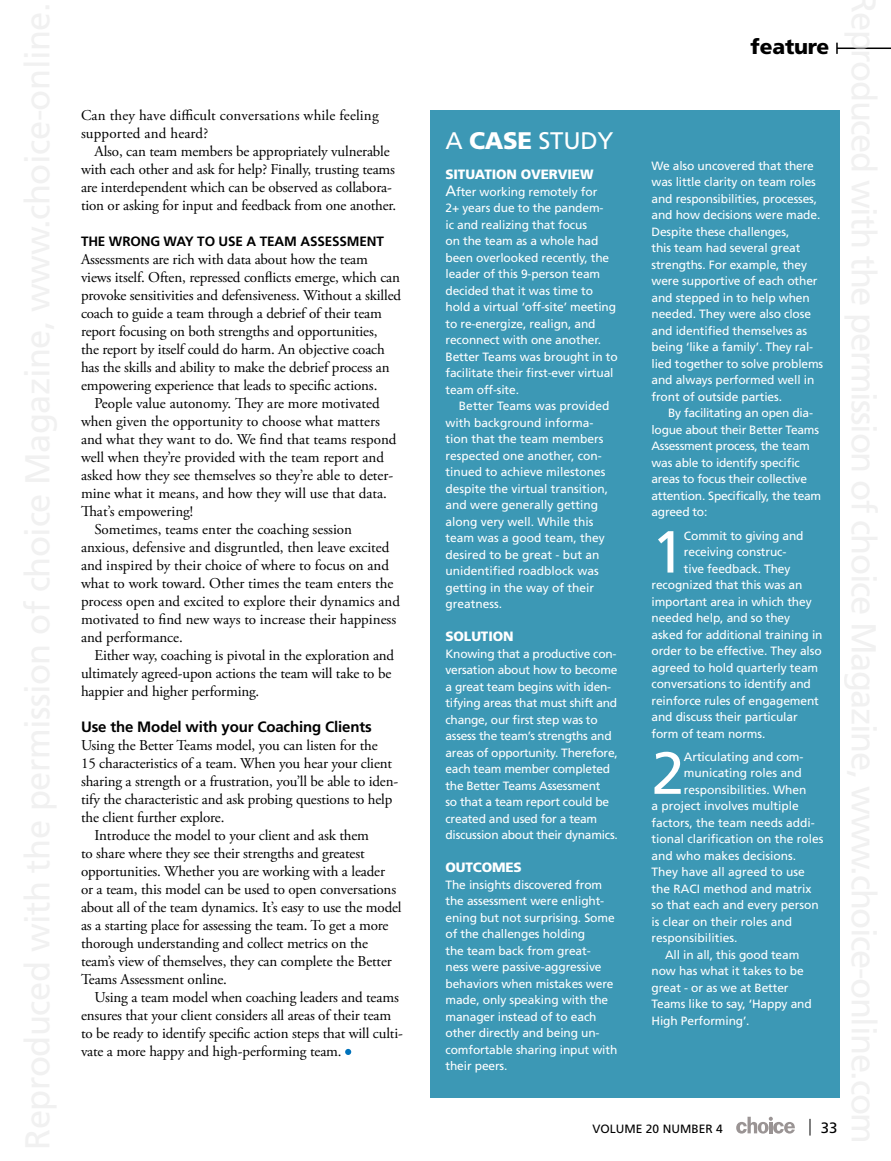
<style>
.page{position:relative;width:891px;height:1161px;background:#fff}
.page>*{position:absolute;margin:0;border:0;box-sizing:border-box;transform-origin:0 0}
.t1{font:59.25px "Frutiger";color:#fff}
.t2{font:24px "Frutiger";letter-spacing:-.01em;color:#fff}
.t3{font:900 21px "Frutiger";letter-spacing:-.01em;color:#000}
.t4{font:15px/18px "Adobe Garamond Pro";letter-spacing:-.01em;color:#000;text-align:center}
.t5{font:15px/18px "Adobe Garamond Pro";letter-spacing:.01em;color:#000}
.t6{font:700 15px "Frutiger";letter-spacing:-.01em;color:#000}
.t7{font:15px "Frutiger";color:#000}
.t8{font:900 13.5px "Frutiger";letter-spacing:-.01em;color:#fff}
.t9{font:700 13.5px "Frutiger";letter-spacing:-.01em;color:#000}
.t10{font:12px/16.5px "Frutiger";letter-spacing:-.01em;color:#fff}
.t11{font:12px "Frutiger";color:#000}
.s1{font-weight:900}
.s2{font-size:15px}
</style>
<div class="page">
<svg style="left:736px;top:1117px;width:59px;height:17px"></svg>
<svg style="left:810px;top:1119px;width:1px;height:17px"></svg>
<div style="left:430px;top:110px;width:410px;height:988px;background:#3c98b5"></div>
<hr style="left:837px;top:48px;width:54px;height:1px;background:#000">
<svg style="left:836px;top:43px;width:2px;height:11px"></svg>
<svg style="left:345px;top:1049px;width:6px;height:6px"></svg>
<p class="t5" style="left:81px;top:107px;width:299px">Can they have difficult conversations while feeling supported and heard?</p>
<p class="t4" style="left:81px;top:143px;width:317px">Also, can team members be appropriately vulnerable with each other and ask for help? Finally, trusting teams are interdependent which can be observed as collabora&shy;tion or asking for input and feedback from one another.</p>
<p class="t9" style="left:81px;top:234px;width:305px">THE WRONG WAY TO USE A TEAM ASSESSMENT</p>
<p class="t4" style="left:81px;top:251px;width:322px;text-align:left">Assessments are rich with data about how the team views itself. Often, repressed conflicts emerge, which can provoke sensitivities and defensiveness. Without a skilled coach to guide a team through a debrief of their team report focusing on both strengths and opportunities,<br>the report by itself could do harm. An objective coach has the skills and ability to make the debrief process an empowering experience that leads to specific actions.</p>
<p class="t4" style="left:94px;top:395px;width:287px">People value autonomy. They are more motivated</p>
<p class="t4" style="left:81px;top:413px;width:300px">when given the opportunity to choose what matters</p>
<p class="t4" style="left:81px;top:431px;width:317px">and what they want to do. We find that teams respond</p>
<p class="t4" style="left:81px;top:449px;width:305px">well when they’re provided with the team report and</p>
<p class="t4" style="left:81px;top:467px;width:314px">asked how they see themselves so they’re able to deter-</p>
<p class="t4" style="left:81px;top:485px;width:307px">mine what it means, and how they will use that data.</p>
<p class="t4" style="left:81px;top:503px;width:114px">That’s empowering!</p>
<p class="t4" style="left:94px;top:521px;width:259px">Sometimes, teams enter the coaching session</p>
<p class="t4" style="left:81px;top:539px;width:310px">anxious, defensive and disgruntled, then leave excited</p>
<p class="t4" style="left:81px;top:557px;width:310px">and inspired by their choice of where to focus on and</p>
<p class="t4" style="left:81px;top:575px;width:314px">what to work toward. Other times the team enters the</p>
<p class="t4" style="left:81px;top:593px;width:320px">process open and excited to explore their dynamics and</p>
<p class="t4" style="left:81px;top:611px;width:317px">motivated to find new ways to increase their happiness</p>
<p class="t4" style="left:81px;top:629px;width:104px">and performance.</p>
<p class="t4" style="left:94px;top:647px;width:301px">Either way, coaching is pivotal in the exploration and</p>
<p class="t4" style="left:81px;top:665px;width:312px">ultimately agreed-upon actions the team will take to be</p>
<p class="t4" style="left:81px;top:683px;width:180px">happier and higher performing.</p>
<p class="t6" style="left:81px;top:718px;width:292px">Use the Model with your Coaching Clients</p>
<p class="t4" style="left:81px;top:737px;width:298px">Using the Better Teams model, you can listen for the</p>
<p class="t4" style="left:81px;top:755px;width:313px">15 characteristics of a team. When you hear your client</p>
<p class="t4" style="left:81px;top:773px;width:319px">sharing a strength or a frustration, you’ll be able to iden-</p>
<p class="t4" style="left:81px;top:791px;width:313px">tify the characteristic and ask probing questions to help</p>
<p class="t4" style="left:81px;top:809px;width:145px">the client further explore.</p>
<p class="t4" style="left:94px;top:827px;width:276px">Introduce the model to your client and ask them</p>
<p class="t4" style="left:81px;top:845px;width:285px">to share where they see their strengths and greatest</p>
<p class="t4" style="left:81px;top:863px;width:306px">opportunities. Whether you are working with a leader</p>
<p class="t4" style="left:81px;top:881px;width:317px">or a team, this model can be used to open conversations</p>
<p class="t4" style="left:81px;top:899px;width:322px">about all of the team dynamics. It’s easy to use the model</p>
<p class="t4" style="left:81px;top:917px;width:309px">as a starting place for assessing the team. To get a more</p>
<p class="t4" style="left:81px;top:935px;width:289px">thorough understanding and collect metrics on the</p>
<p class="t4" style="left:81px;top:953px;width:312px">team’s view of themselves, they can complete the Better</p>
<p class="t4" style="left:81px;top:971px;width:147px">Teams Assessment online.</p>
<p class="t4" style="left:94px;top:989px;width:306px">Using a team model when coaching leaders and teams</p>
<p class="t4" style="left:81px;top:1007px;width:312px">ensures that your client considers all areas of their team</p>
<p class="t4" style="left:81px;top:1025px;width:323px">to be ready to identify specific action steps that will culti-</p>
<p class="t4" style="left:81px;top:1043px;width:262px">vate a more happy and high-performing team.</p>
<h2 class="t2" style="left:446px;top:127px;width:170px">A <span class="s1">CASE</span> STUDY</h2>
<p class="t8" style="left:446px;top:166px;width:150px">SITUATION OVERVIEW</p>
<p class="t10" style="left:445px;top:183px;width:174px"><span class="s2">A</span>fter working remotely for<br>2+ years due to the pandem-<br>ic and realizing that focus<br>on the team as a whole had been overlooked recently, the leader of this 9-person team decided that it was time to hold a virtual ‘off-site’ meeting to re-energize, realign, and reconnect with one another.<br>Better Teams was brought in to facilitate their first-ever virtual team off-site.</p>
<p class="t10" style="left:445px;top:398px;width:165px;text-indent:14px">Better Teams was provided with background informa&shy;tion that the team members respected one another, con&shy;tinued to achieve milestones despite the virtual transition, and were generally getting along very well. While this team was a good team, they desired to be great - but an unidentified roadblock was getting in the way of their greatness.</p>
<p class="t8" style="left:446px;top:628px;width:70px">SOLUTION</p>
<p class="t10" style="left:446px;top:645px;width:174px">Knowing that a productive con&shy;versation about how to become a great team begins with iden&shy;tifying areas that must shift and change, our first step was to assess the team’s strengths and areas of opportunity. Therefore, each team member completed the Better Teams Assessment<br>so that a team report could be created and used for a team discussion about their dynamics.</p>
<p class="t8" style="left:446px;top:859px;width:78px">OUTCOMES</p>
<p class="t10" style="left:446px;top:876px;width:173px">The insights discovered from the assessment were enlight&shy;ening but not surprising. Some of the challenges holding<br>the team back from great-<br>ness were passive-aggressive behaviors when mistakes were made, only speaking with the manager instead of to each other directly and being un&shy;comfortable sharing input with their peers.</p>
<h3 class="t3" style="left:751px;top:34px;width:80px">feature</h3>
<p class="t10" style="left:652px;top:157px;width:173px">We also uncovered that there was little clarity on team roles and responsibilities, processes, and how decisions were made.<br>Despite these challenges,<br>this team had several great strengths. For example, they were supportive of each other and stepped in to help when needed. They were also close and identified themselves as being ‘like a family’. They ral&shy;lied together to solve problems and always performed well in front of outside parties.</p>
<p class="t10" style="left:652px;top:405px;width:171px;text-indent:17px">By facilitating an open dia&shy;logue about their Better Teams<br>Assessment process, the team was able to identify specific areas to focus their collective attention. Specifically, the team agreed to:</p>
<h1 class="t1" style="left:652px;top:517px;width:34px">1</h1>
<p class="t10" style="left:684px;top:527px;width:121px">Commit to giving and</p>
<p class="t10" style="left:684px;top:544px;width:104px">receiving construc-</p>
<p class="t10" style="left:684px;top:560px;width:108px">tive feedback. They</p>
<p class="t10" style="left:652px;top:577px;width:152px">recognized that this was an</p>
<p class="t10" style="left:652px;top:593px;width:162px">important area in which they</p>
<p class="t10" style="left:652px;top:610px;width:140px">needed help, and so they</p>
<p class="t10" style="left:652px;top:626px;width:172px">asked for additional training in</p>
<p class="t10" style="left:652px;top:643px;width:172px">order to be effective. They also</p>
<p class="t10" style="left:652px;top:659px;width:168px">agreed to hold quarterly team</p>
<p class="t10" style="left:652px;top:676px;width:161px">conversations to identify and</p>
<p class="t10" style="left:652px;top:692px;width:169px">reinforce rules of engagement</p>
<p class="t10" style="left:652px;top:709px;width:148px">and discuss their particular</p>
<p class="t10" style="left:652px;top:725px;width:115px">form of team norms.</p>
<h1 class="t1" style="left:652px;top:738px;width:34px">2</h1>
<p class="t10" style="left:684px;top:748px;width:121px">Articulating and com-</p>
<p class="t10" style="left:684px;top:765px;width:119px">municating roles and</p>
<p class="t10" style="left:684px;top:781px;width:124px">responsibilities. When</p>
<p class="t10" style="left:652px;top:798px;width:149px">a project involves multiple</p>
<p class="t10" style="left:652px;top:814px;width:165px">factors, the team needs addi-</p>
<p class="t10" style="left:652px;top:831px;width:174px">tional clarification on the roles</p>
<p class="t10" style="left:652px;top:847px;width:146px">and who makes decisions.</p>
<p class="t10" style="left:652px;top:864px;width:155px">They have all agreed to use</p>
<p class="t10" style="left:652px;top:880px;width:162px">the RACI method and matrix</p>
<p class="t10" style="left:652px;top:897px;width:169px">so that each and every person</p>
<p class="t10" style="left:652px;top:913px;width:142px">is clear on their roles and</p>
<p class="t10" style="left:652px;top:930px;width:88px">responsibilities.</p>
<p class="t10" style="left:665px;top:946px;width:136px">All in all, this good team</p>
<p class="t10" style="left:652px;top:963px;width:154px">now has what it takes to be</p>
<p class="t10" style="left:652px;top:979px;width:139px">great - or as we at Better</p>
<p class="t10" style="left:652px;top:996px;width:162px">Teams like to say, ‘Happy and</p>
<p class="t10" style="left:652px;top:1012px;width:100px">High Performing’.</p>
<p class="t11" style="left:592px;top:1121px;width:132px">VOLUME 20 NUMBER 4</p>
<p class="t7" style="left:821px;top:1119px;width:18px">33</p>
</div>
